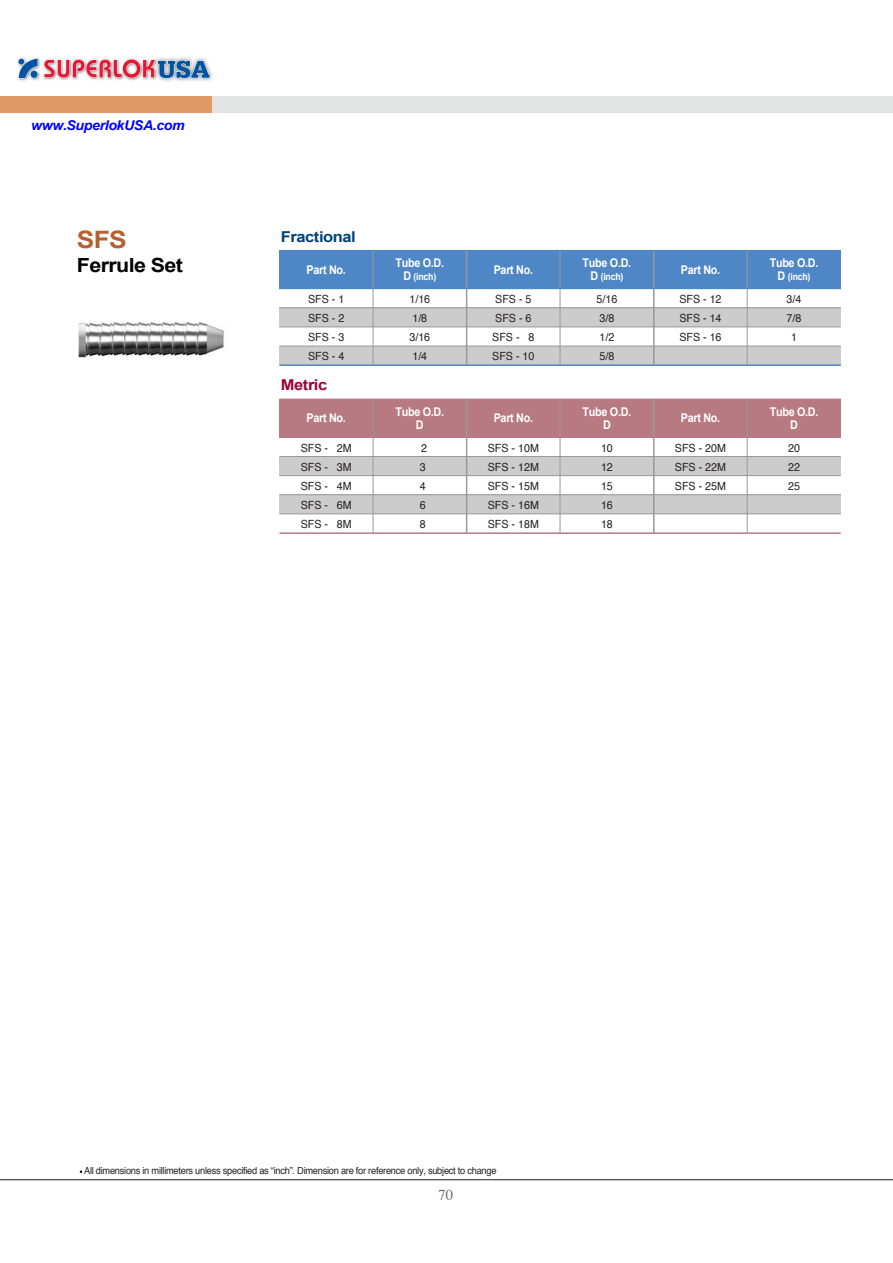
<style>
.page{position:relative;width:893px;height:1263px;background:#fff}
.page>*{position:absolute;margin:0;border:0;box-sizing:border-box;transform-origin:0 0}
.t1{font:700 24px "Arial";color:#b56131;scale:1.1 1}
.t2{font:700 19.5px "Arial";letter-spacing:-.03em;color:#000;scale:1.1 1}
.t3{font:700 15px "Arial";letter-spacing:-.03em;color:#00427a;scale:1.1 1}
.t4{font:700 15px "Arial";letter-spacing:-.03em;color:#9d0038;scale:1.1 1}
.t5{font:15px "Times";color:#6c6e70}
.t6{font:italic 700 13.5px "Arial";letter-spacing:-.03em;color:#00f;scale:1.05 1}
.t7{font:700 12px/13.5px "Arial";letter-spacing:-.03em;color:#fff;text-align:center;scale:.9 1}
.t8{font:11.25px/19.2px "Helvetica";color:#231f20;text-align:justify;scale:.95 1}
.t9{font:9.75px "Helvetica";letter-spacing:-.025em;color:#231f20;scale:.95 1}
.t10{font:700 9.75px "Arial";letter-spacing:-.025em;color:#fff;scale:.9 1}
.s1{font-size:12px}
</style>
<div class="page">
<div style="left:212px;top:96px;width:680px;height:17px;background:#e2e3e3"></div>
<div style="left:0;top:96px;width:212px;height:17px;background:#e19966"></div>
<hr style="left:0;top:1179px;width:892px;height:1px;background:#231f20">
<img style="left:78px;top:322px;width:146px;height:36px">
<div style="left:279px;top:308px;width:562px;height:19px;background:#ccc"></div>
<div style="left:279px;top:346px;width:562px;height:19px;background:#ccc"></div>
<div style="left:279px;top:250px;width:562px;height:39px;background:#4f87c6"></div>
<hr style="left:279px;top:308px;width:562px;height:1px;background:#999">
<hr style="left:279px;top:327px;width:562px;height:1px;background:#999">
<hr style="left:279px;top:346px;width:562px;height:1px;background:#999">
<hr style="left:279px;top:364px;width:562px;height:2px;background:#4f87c6">
<hr style="left:373px;top:250px;width:1px;height:115px;background:#999">
<hr style="left:466px;top:250px;width:1px;height:115px;background:#999">
<hr style="left:560px;top:250px;width:1px;height:115px;background:#999">
<hr style="left:653px;top:250px;width:1px;height:115px;background:#999">
<hr style="left:747px;top:250px;width:1px;height:115px;background:#999">
<hr style="left:279px;top:250px;width:562px;height:1px;background:#4f87c6">
<hr style="left:279px;top:288px;width:562px;height:1px;background:#4f87c6">
<div style="left:279px;top:457px;width:562px;height:19px;background:#ccc"></div>
<div style="left:279px;top:495px;width:562px;height:19px;background:#ccc"></div>
<div style="left:279px;top:399px;width:562px;height:38px;background:#b77982"></div>
<hr style="left:279px;top:456px;width:562px;height:1px;background:#999">
<hr style="left:279px;top:475px;width:562px;height:1px;background:#999">
<hr style="left:279px;top:495px;width:562px;height:1px;background:#999">
<hr style="left:279px;top:514px;width:562px;height:1px;background:#999">
<hr style="left:279px;top:532px;width:562px;height:2px;background:#b77982">
<hr style="left:373px;top:399px;width:1px;height:134px;background:#999">
<hr style="left:466px;top:399px;width:1px;height:134px;background:#999">
<hr style="left:560px;top:399px;width:1px;height:134px;background:#999">
<hr style="left:653px;top:399px;width:1px;height:134px;background:#999">
<hr style="left:747px;top:399px;width:1px;height:134px;background:#999">
<hr style="left:279px;top:399px;width:562px;height:1px;background:#b77982">
<hr style="left:279px;top:437px;width:562px;height:1px;background:#b77982">
<img style="left:17px;top:57px;width:196px;height:24px">
<p class="t6" style="left:31px;top:116px;width:148px">www.SuperlokUSA.com</p>
<h1 class="t1" style="left:77px;top:224px;width:47px">SFS</h1>
<h2 class="t2" style="left:77px;top:252px;width:98px">Ferrule Set</h2>
<h3 class="t3" style="left:281px;top:226px;width:69px">Fractional</h3>
<p class="t7" style="left:307px;top:263px;width:45px">Part No.</p>
<p class="t7" style="left:395px;top:256px;width:56px">Tube O.D.</p>
<p class="t10" style="left:403px;top:270px;width:38px"><span class="s1">D</span> (inch)</p>
<p class="t7" style="left:494px;top:263px;width:45px">Part No.</p>
<p class="t7" style="left:583px;top:256px;width:55px">Tube O.D.</p>
<p class="t10" style="left:590px;top:270px;width:38px"><span class="s1">D</span> (inch)</p>
<p class="t7" style="left:681px;top:263px;width:45px">Part No.</p>
<p class="t7" style="left:770px;top:256px;width:55px">Tube O.D.</p>
<p class="t10" style="left:777px;top:270px;width:38px"><span class="s1">D</span> (inch)</p>
<p class="t8" style="left:308px;top:290px;width:40px">SFS - 1<br>SFS - 2<br>SFS - 3<br>SFS - 4</p>
<p class="t8" style="left:492px;top:290px;width:46px;text-align:left">SFS - 5<br>SFS - 6<br>SFS - 8<br>SFS - 10</p>
<p class="t8" style="left:679px;top:290px;width:46px">SFS - 12<br>SFS - 14<br>SFS - 16</p>
<p class="t8" style="left:409px;top:290px;width:23px;text-align:left">1/16<br>1/8<br>3/16<br>1/4</p>
<p class="t8" style="left:596px;top:290px;width:23px;text-align:left">5/16<br>3/8<br>1/2<br>5/8</p>
<p class="t8" style="left:787px;top:290px;width:17px;text-align:center">3/4<br>7/8<br>1</p>
<h3 class="t4" style="left:281px;top:375px;width:44px">Metric</h3>
<p class="t7" style="left:395px;top:405px;width:56px">Tube O.D.<br>D</p>
<p class="t7" style="left:307px;top:412px;width:45px">Part No.</p>
<p class="t7" style="left:583px;top:405px;width:55px">Tube O.D.<br>D</p>
<p class="t7" style="left:494px;top:412px;width:45px">Part No.</p>
<p class="t7" style="left:770px;top:405px;width:55px">Tube O.D.<br>D</p>
<p class="t7" style="left:681px;top:412px;width:45px">Part No.</p>
<p class="t8" style="left:301px;top:439px;width:55px">SFS - 2M SFS - 3M SFS - 4M SFS - 6M SFS - 8M</p>
<p class="t8" style="left:488px;top:439px;width:55px">SFS - 10M SFS - 12M SFS - 15M SFS - 16M SFS - 18M</p>
<p class="t8" style="left:675px;top:439px;width:55px">SFS - 20M SFS - 22M SFS - 25M</p>
<p class="t8" style="left:420px;top:439px;width:9px;text-align:left">2<br>3<br>4<br>6<br>8</p>
<p class="t8" style="left:601px;top:439px;width:14px">10<br>12<br>15<br>16<br>18</p>
<p class="t8" style="left:788px;top:439px;width:14px">20<br>22<br>25</p>
<p class="t9" style="left:84px;top:1166px;width:436px">All dimensions in millimeters unless specified as “inch”. Dimension are for reference only, subject to change</p>
<h3 class="t5" style="left:438px;top:1189px;width:16px">70</h3>
</div>
